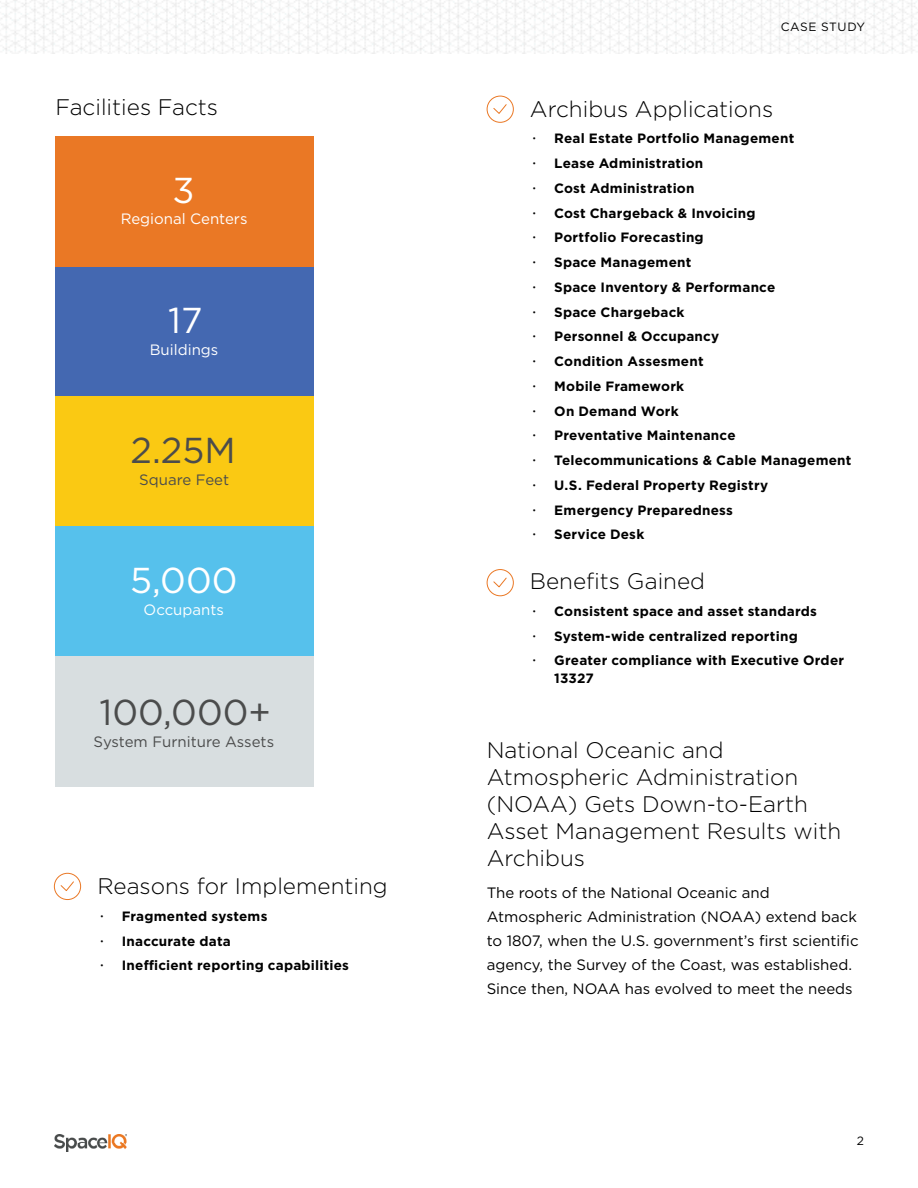
<style>
.page{position:relative;width:918px;height:1188px;background:#fff}
.page>*{position:absolute;margin:0;border:0;box-sizing:border-box;transform-origin:0 0}
.t1{font:36px "Gotham";color:#4b4c4c}
.t2{font:36px "Gotham";color:#fff}
.t3{font:300 22.5px/27px "Gotham";color:#000}
.t4{font:15px/24px "Gotham";color:#000}
.t5{font:15px "Gotham";color:#fff}
.t6{font:15px "Gotham";color:#4b4c4c}
.t7{font:700 13.5px/24.8px "Gotham";letter-spacing:.015em;color:#000}
.t8{font:12px "Gotham";letter-spacing:.05em;color:#000}
.s1{font-family:"Open Sans";font-weight:600}
</style>
<div class="page">
<img style="left:54px;top:1134px;width:72px;height:18px">
<div style="left:55px;top:266px;width:258px;height:130px;background:#4468b1"></div>
<div style="left:55px;top:136px;width:258px;height:130px;background:#ea7825"></div>
<img style="left:0;top:0;width:918px;height:54px">
<div style="left:487px;top:96px;width:27px;height:27px;border:1px solid #ea7825;border-radius:50%"></div>
<svg style="left:493px;top:104px;width:14px;height:10px"></svg>
<div style="left:54px;top:873px;width:27px;height:27px;border:1px solid #ea7825;border-radius:50%"></div>
<svg style="left:60px;top:881px;width:14px;height:10px"></svg>
<div style="left:487px;top:569px;width:27px;height:27px;border:1px solid #ea7825;border-radius:50%"></div>
<svg style="left:493px;top:577px;width:14px;height:11px"></svg>
<div style="left:55px;top:396px;width:258px;height:130px;background:#fac913"></div>
<div style="left:55px;top:526px;width:258px;height:131px;background:#56c1ec"></div>
<div style="left:55px;top:657px;width:258px;height:130px;background:#d8dee0"></div>
<h2 class="t3" style="left:56px;top:93px;width:164px">Facilities Facts</h2>
<h1 class="t2" style="left:173px;top:167px;width:24px">3</h1>
<p class="t5" style="left:121px;top:210px;width:128px">Regional Centers</p>
<h1 class="t2" style="left:168px;top:297px;width:36px">17</h1>
<p class="t5" style="left:150px;top:340px;width:70px">Buildings</p>
<h1 class="t1" style="left:130px;top:427px;width:107px">2.25M</h1>
<p class="t6" style="left:139px;top:470px;width:92px">Square Feet</p>
<h1 class="t2" style="left:130px;top:558px;width:109px">5,000</h1>
<p class="t5" style="left:144px;top:600px;width:82px">Occupants</p>
<h1 class="t1" style="left:100px;top:689px;width:173px">100,000+</h1>
<p class="t6" style="left:94px;top:732px;width:182px">System Furniture Assets</p>
<h2 class="t3" style="left:98px;top:872px;width:292px">Reasons for Implementing</h2>
<p class="t7" style="left:100px;top:904px;width:250px"><span class="s1">·</span> Fragmented systems<br><span class="s1">·</span> Inaccurate data<br><span class="s1">·</span> Inefficient reporting capabilities</p>
<p class="t8" style="left:781px;top:19px;width:86px">CASE STUDY</p>
<h2 class="t3" style="left:530px;top:95px;width:245px">Archibus Applications</h2>
<p class="t7" style="left:533px;top:126px;width:320px"><span class="s1">·</span> Real Estate Portfolio Management<br><span class="s1">·</span> Lease Administration<br><span class="s1">·</span> Cost Administration<br><span class="s1">·</span> Cost Chargeback &amp; Invoicing<br><span class="s1">·</span> Portfolio Forecasting<br><span class="s1">·</span> Space Management<br><span class="s1">·</span> Space Inventory &amp; Performance<br><span class="s1">·</span> Space Chargeback<br><span class="s1">·</span> Personnel &amp; Occupancy<br><span class="s1">·</span> Condition Assesment<br><span class="s1">·</span> Mobile Framework<br><span class="s1">·</span> On Demand Work<br><span class="s1">·</span> Preventative Maintenance<br><span class="s1">·</span> Telecommunications &amp; Cable Management <span class="s1">·</span> U.S. Federal Property Registry<br><span class="s1">·</span> Emergency Preparedness<br><span class="s1">·</span> Service Desk</p>
<h2 class="t3" style="left:530px;top:567px;width:177px">Benefits Gained</h2>
<p class="t7" style="left:533px;top:599px;width:313px"><span class="s1">·</span> Consistent space and asset standards<br><span class="s1">·</span> System-wide centralized reporting<br><span class="s1">·</span> Greater compliance with Executive Order</p>
<p class="t7" style="left:554px;top:666px;width:41px">13327</p>
<h2 class="t3" style="left:487px;top:736px;width:356px">National Oceanic and<br>Atmospheric Administration (NOAA) Gets Down-to-Earth<br>Asset Management Results with<br>Archibus</h2>
<p class="t4" style="left:487px;top:881px;width:373px">The roots of the National Oceanic and Atmospheric Administration (NOAA) extend back to 1807, when the U.S. government’s first scientific agency, the Survey of the Coast, was established.<br>Since then, NOAA has evolved to meet the needs</p>
<p class="t8" style="left:857px;top:1133px;width:9px">2</p>
</div>
